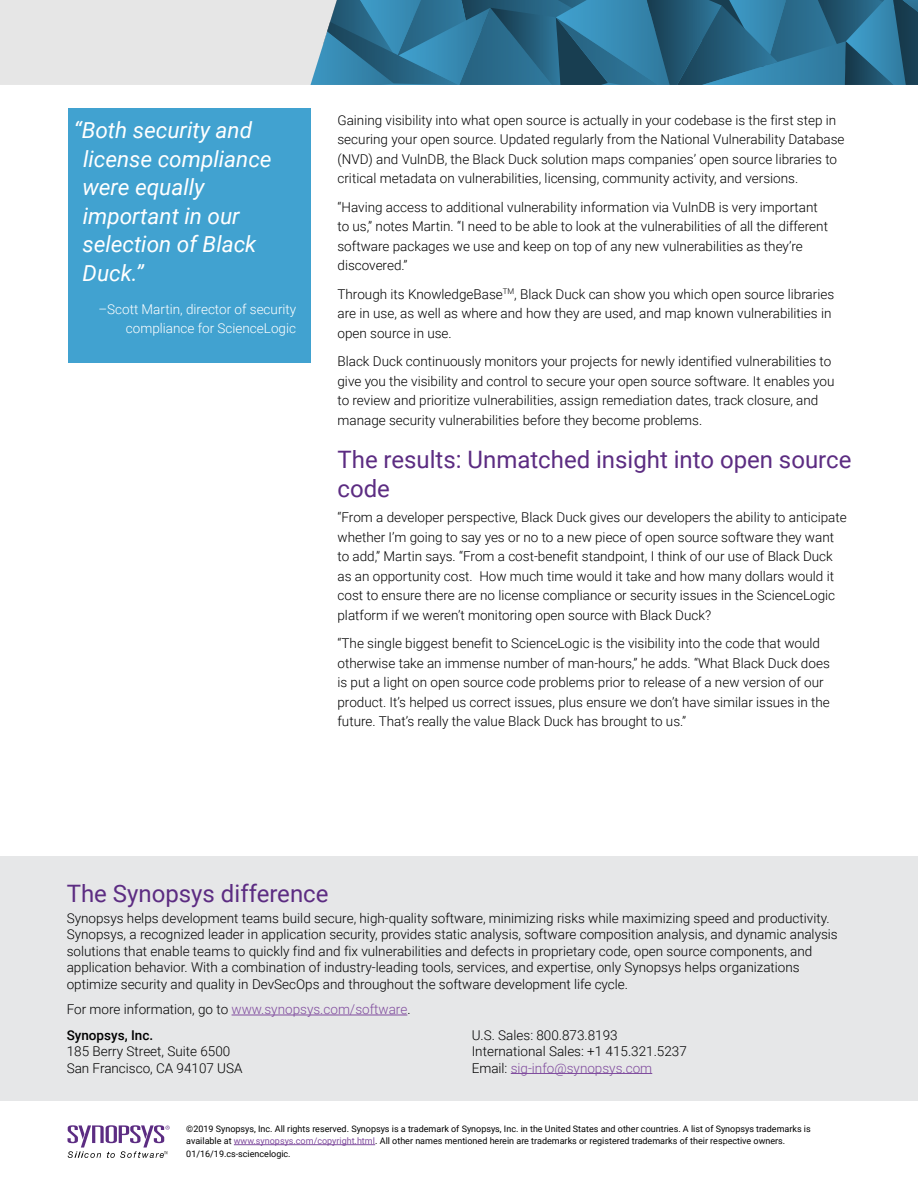
<style>
.page{position:relative;width:918px;height:1188px;background:#fff}
.page>*{position:absolute;margin:0;border:0;box-sizing:border-box;transform-origin:0 0}
.HEADING_1{font:24px/28.5px "Roboto";color:#5c2c82}
.QUOTE{font:italic 22.5px/28.5px "Roboto";color:#fff}
.BODY_COPY{font:300 13.5px/19.5px "Roboto";color:#000}
.t1{font:300 13.5px/25.5px "Roboto";color:#804c9e}
.QUOTE_ATTRIBUTION{font:300 13.5px/19.5px "Roboto";color:#fff;text-align:right}
.t2{font:9px/12px "Roboto";color:#000}
.s1{color:#000}
.s2{font-weight:500;color:#000}
.s3{color:#804c9e}
</style>
<div class="page">
<svg style="left:68px;top:1125px;width:102px;height:33px"></svg>
<hr style="left:234px;top:1144px;width:141px;height:1px;background:#804c9e">
<div style="left:0;top:856px;width:918px;height:245px;background:#e6e7e8"></div>
<hr style="left:232px;top:1015px;width:175px;height:1px;background:#804c9e">
<hr style="left:511px;top:1073px;width:141px;height:1px;background:#804c9e">
<div style="left:0;top:0;width:310px;height:85px;background:#e6e6e6"></div>
<svg style="left:310px;top:0;width:608px;height:85px;background:#307191"></svg>
<div style="left:68px;top:108px;width:242px;height:255px;background:#41a2d0"></div>
<p class="QUOTE" style="left:82px;top:115px;width:191px;text-indent:-9px">“Both security and license compliance were equally important in our selection of Black<br>Duck.”</p>
<p class="QUOTE_ATTRIBUTION" style="left:98px;top:299px;width:199px">–Scott Martin, director of security compliance for ScienceLogic</p>
<p class="BODY_COPY" style="left:338px;top:110px;width:509px">Gaining visibility into what open source is actually in your codebase is the first step in securing your open source. Updated regularly from the National Vulnerability Database (NVD) and VulnDB, the Black Duck solution maps companies’ open source libraries to critical metadata on vulnerabilities, licensing, community activity, and versions.</p>
<p class="BODY_COPY" style="left:338px;top:197px;width:492px">“Having access to additional vulnerability information via VulnDB is very important to us,” notes Martin. “I need to be able to look at the vulnerabilities of all the different software packages we use and keep on top of any new vulnerabilities as they’re discovered.”</p>
<p class="BODY_COPY" style="left:338px;top:284px;width:498px">Through its KnowledgeBase<sup>TM</sup>, Black Duck can show you which open source libraries are in use, as well as where and how they are used, and map known vulnerabilities in open source in use.</p>
<p class="BODY_COPY" style="left:338px;top:351px;width:499px">Black Duck continuously monitors your projects for newly identified vulnerabilities to give you the visibility and control to secure your open source software. It enables you to review and prioritize vulnerabilities, assign remediation dates, track closure, and manage security vulnerabilities before they become problems.</p>
<p class="HEADING_1" style="left:338px;top:445px;width:515px">The results: Unmatched insight into open source code</p>
<p class="BODY_COPY" style="left:338px;top:507px;width:511px">“From a developer perspective, Black Duck gives our developers the ability to anticipate whether I’m going to say yes or no to a new piece of open source software they want to add,” Martin says. “From a cost-benefit standpoint, I think of our use of Black Duck as an opportunity cost. How much time would it take and how many dollars would it cost to ensure there are no license compliance or security issues in the ScienceLogic platform if we weren’t monitoring open source with Black Duck?</p>
<p class="BODY_COPY" style="left:338px;top:633px;width:494px">“The single biggest benefit to ScienceLogic is the visibility into the code that would otherwise take an immense number of man-hours,” he adds. “What Black Duck does is put a light on open source code problems prior to release of a new version of our product. It’s helped us correct issues, plus ensure we don’t have similar issues in the future. That’s really the value Black Duck has brought to us.”</p>
<h1 class="HEADING_1" style="left:67px;top:878px;width:263px">The Synopsys difference</h1>
<p class="BODY_COPY" style="left:67px;top:909px;width:773px;line-height:16.5px">Synopsys helps development teams build secure, high-quality software, minimizing risks while maximizing speed and productivity.<br>Synopsys, a recognized leader in application security, provides static analysis, software composition analysis, and dynamic analysis solutions that enable teams to quickly find and fix vulnerabilities and defects in proprietary code, open source components, and application behavior. With a combination of industry-leading tools, services, and expertise, only Synopsys helps organizations optimize security and quality in DevSecOps and throughout the software development life cycle.</p>
<p class="t1" style="left:67px;top:996px;width:346px"><span class="s1">For more information, go to</span> www.synopsys.com/software <span class="s1">.<br></span><span class="s2">Synopsys, Inc.</span></p>
<p class="BODY_COPY" style="left:67px;top:1042px;width:177px;line-height:16.5px">185 Berry Street, Suite 6500<br>San Francisco, CA 94107 USA</p>
<p class="BODY_COPY" style="left:472px;top:1026px;width:217px;line-height:16.5px">U.S. Sales: 800.873.8193<br>International Sales: +1 415.321.5237<br>Email: <span class="s3">sig-info@synopsys.com</span></p>
<p class="t2" style="left:186px;top:1123px;width:626px">©2019 Synopsys, Inc. All rights reserved. Synopsys is a trademark of Synopsys, Inc. in the United States and other countries. A list of Synopsys trademarks is available at <span class="s3">www.synopsys.com/copyright.html</span>. All other names mentioned herein are trademarks or registered trademarks of their respective owners.</p>
<p class="t2" style="left:186px;top:1148px;width:106px">01/16/19.cs-sciencelogic.</p>
</div>
